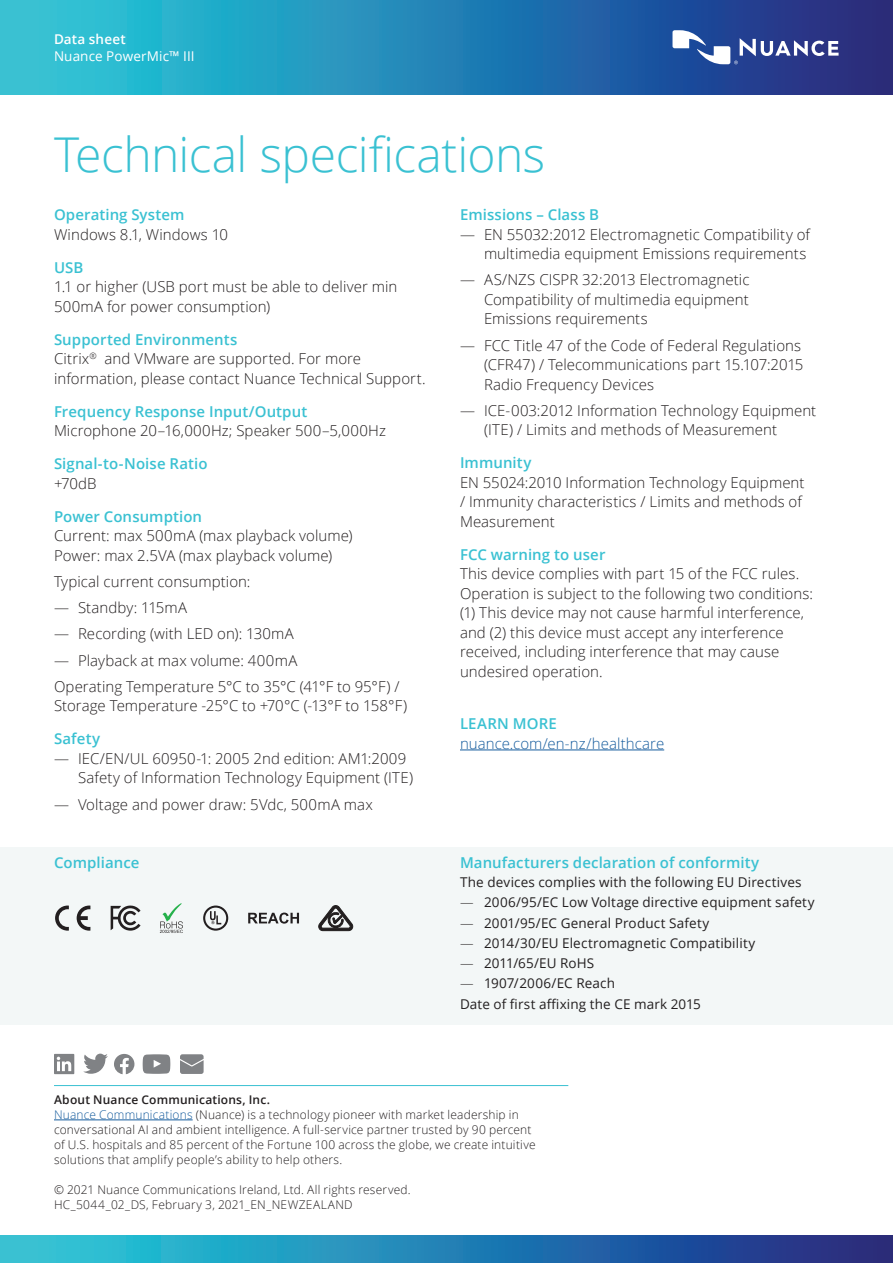
<style>
.page{position:relative;width:893px;height:1263px;background:#fff}
.page>*{position:absolute;margin:0;border:0;box-sizing:border-box;transform-origin:0 0}
.t1{font:300 48px "Open Sans";letter-spacing:-.01em;color:#3ac1d2}
.t2{font:300 15px/19.5px "Open Sans";letter-spacing:.005em;color:#231f20}
.t3{font:600 15px "Open Sans";letter-spacing:.005em;color:#3ac1d2}
.t4{font:300 15px "Open Sans";letter-spacing:.005em;color:#175d9e}
.t5{font:13.5px/20.2px "Open Sans";letter-spacing:.01em;color:#231f20}
.t6{font:13.5px "Open Sans";letter-spacing:.01em;color:#fff}
.t7{font:600 13.5px "Open Sans";letter-spacing:.01em;color:#fff}
.t8{font:300 12px/15px "Open Sans";letter-spacing:.015em;color:#231f20}
.s1{font-weight:600;color:#3ac1d2}
.s2{font-weight:300}
.s3{font-weight:600}
.s4{color:#175d9e}
</style>
<div class="page">
<svg style="left:0;top:1236px;width:893px;height:27px;background:#247cb0"></svg>
<svg style="left:0;top:0;width:893px;height:94px;background:#2481b3"></svg>
<svg style="left:672px;top:30px;width:167px;height:34px"></svg>
<svg style="left:54px;top:1054px;width:20px;height:20px"></svg>
<svg style="left:83px;top:1053px;width:25px;height:21px"></svg>
<svg style="left:114px;top:1054px;width:20px;height:20px"></svg>
<svg style="left:143px;top:1054px;width:27px;height:20px"></svg>
<svg style="left:180px;top:1054px;width:24px;height:20px"></svg>
<div style="left:0;top:847px;width:893px;height:178px;background:#f3f7f7"></div>
<hr style="left:460px;top:749px;width:204px;height:1px;background:#175d9e">
<svg style="left:318px;top:905px;width:35px;height:26px"></svg>
<svg style="left:111px;top:905px;width:30px;height:26px"></svg>
<svg style="left:55px;top:905px;width:14px;height:26px"></svg>
<svg style="left:77px;top:905px;width:13px;height:26px"></svg>
<svg style="left:203px;top:905px;width:25px;height:26px"></svg>
<svg style="left:248px;top:912px;width:51px;height:12px"></svg>
<svg style="left:160px;top:903px;width:23px;height:30px"></svg>
<hr style="left:54px;top:1085px;width:514px;height:1px;background:#3ac1d2">
<hr style="left:54px;top:1119px;width:139px;height:1px;background:#175d9e">
<p class="t7" style="left:54px;top:30px;width:73px">Data sheet</p>
<p class="t6" style="left:54px;top:47px;width:142px">Nuance PowerMic™ III</p>
<h1 class="t1" style="left:54px;top:121px;width:493px">Technical specifications</h1>
<p class="t3" style="left:54px;top:204px;width:132px">Operating System</p>
<p class="t2" style="left:54px;top:224px;width:176px">Windows 8.1, Windows 10</p>
<p class="t3" style="left:54px;top:257px;width:31px">USB</p>
<p class="t2" style="left:54px;top:276px;width:345px">1.1 or higher (USB port must be able to deliver min<br>500mA for power consumption)</p>
<p class="t2" style="left:54px;top:329px;width:373px"><span class="s1">Supported Environments<br></span>Citrix<sup>®</sup> and VMware are supported. For more information, please contact Nuance Technical Support.</p>
<p class="t3" style="left:54px;top:401px;width:255px">Frequency Response Input/Output</p>
<p class="t2" style="left:54px;top:420px;width:333px">Microphone 20–16,000Hz; Speaker 500–5,000Hz</p>
<p class="t3" style="left:54px;top:453px;width:155px">Signal-to-Noise Ratio</p>
<p class="t2" style="left:54px;top:473px;width:44px">+70dB</p>
<p class="t3" style="left:54px;top:506px;width:150px">Power Consumption</p>
<p class="t2" style="left:54px;top:525px;width:300px">Current: max 500mA (max playback volume)<br>Power: max 2.5VA (max playback volume)</p>
<p class="t2" style="left:54px;top:571px;width:198px">Typical current consumption:</p>
<p class="t2" style="left:54px;top:597px;width:135px">— Standby: 115mA</p>
<p class="t2" style="left:54px;top:624px;width:241px">— Recording (with LED on): 130mA</p>
<p class="t2" style="left:54px;top:647px;width:347px;line-height:26.2px">— Playback at max volume: 400mA<br>Operating Temperature 5°C to 35°C (41°F to 95°F) /</p>
<p class="t2" style="left:54px;top:696px;width:355px">Storage Temperature -25°C to +70°C (-13°F to 158°F)</p>
<p class="t3" style="left:54px;top:728px;width:48px">Safety</p>
<p class="t2" style="left:78px;top:748px;width:337px;text-indent:-24px">— IEC/EN/UL 60950-1: 2005 2nd edition: AM1:2009<br>Safety of Information Technology Equipment (ITE)</p>
<p class="t2" style="left:54px;top:794px;width:320px">— Voltage and power draw: 5Vdc, 500mA max</p>
<p class="t3" style="left:54px;top:852px;width:87px">Compliance</p>
<p class="t3" style="left:460px;top:204px;width:141px">Emissions – Class B</p>
<p class="t2" style="left:460px;top:224px;width:352px;text-align:right">— EN 55032:2012 Electromagnetic Compatibility of multimedia equipment Emissions requirements</p>
<p class="t2" style="left:484px;top:270px;width:267px;text-align:justify;text-indent:-24px">— AS/NZS CISPR 32:2013 Electromagnetic Compatibility of multimedia equipment Emissions requirements</p>
<p class="t2" style="left:484px;top:335px;width:321px;text-indent:-24px">— FCC Title 47 of the Code of Federal Regulations (CFR47) / Telecommunications part 15.107:2015<br>Radio Frequency Devices</p>
<p class="t2" style="left:484px;top:400px;width:334px;text-indent:-24px">— ICE-003:2012 Information Technology Equipment (ITE) / Limits and methods of Measurement</p>
<p class="t3" style="left:460px;top:452px;width:73px">Immunity</p>
<p class="t2" style="left:460px;top:472px;width:346px">EN 55024:2010 Information Technology Equipment / Immunity characteristics / Limits and methods of<br>Measurement</p>
<p class="t3" style="left:460px;top:544px;width:147px">FCC warning to user</p>
<p class="t2" style="left:460px;top:564px;width:354px">This device complies with part 15 of the FCC rules.<br>Operation is subject to the following two conditions: (1) This device may not cause harmful interference, and (2) this device must accept any interference received, including interference that may cause undesired operation.</p>
<p class="t3" style="left:460px;top:713px;width:98px">LEARN MORE</p>
<p class="t4" style="left:460px;top:733px;width:206px">nuance.com/en-nz/healthcare</p>
<p class="t3" style="left:460px;top:852px;width:301px">Manufacturers declaration of conformity</p>
<p class="t5" style="left:460px;top:872px;width:343px">The devices complies with the following EU Directives</p>
<p class="t5" style="left:460px;top:892px;width:356px"><span class="s2">—</span> 2006/95/EC Low Voltage directive equipment safety</p>
<p class="t5" style="left:460px;top:912px;width:251px"><span class="s2">—</span> 2001/95/EC General Product Safety</p>
<p class="t5" style="left:460px;top:932px;width:297px"><span class="s2">—</span> 2014/30/EU Electromagnetic Compatibility</p>
<p class="t5" style="left:460px;top:953px;width:136px"><span class="s2">—</span> 2011/65/EU RoHS</p>
<p class="t5" style="left:460px;top:973px;width:242px"><span class="s2">—</span> 1907/2006/EC Reach<br>Date of first affixing the CE mark 2015</p>
<p class="t8" style="left:54px;top:1092px;width:483px"><span class="s3">About Nuance Communications, Inc.<br></span><span class="s4">Nuance Communications</span> (Nuance) is a technology pioneer with market leadership in conversational AI and ambient intelligence. A full-service partner trusted by 90 percent of U.S. hospitals and 85 percent of the Fortune 100 across the globe, we create intuitive solutions that amplify people’s ability to help others.</p>
<p class="t8" style="left:54px;top:1182px;width:358px">© 2021 Nuance Communications Ireland, Ltd. All rights reserved.<br>HC_5044_02_DS, February 3, 2021_EN_NEWZEALAND</p>
</div>
